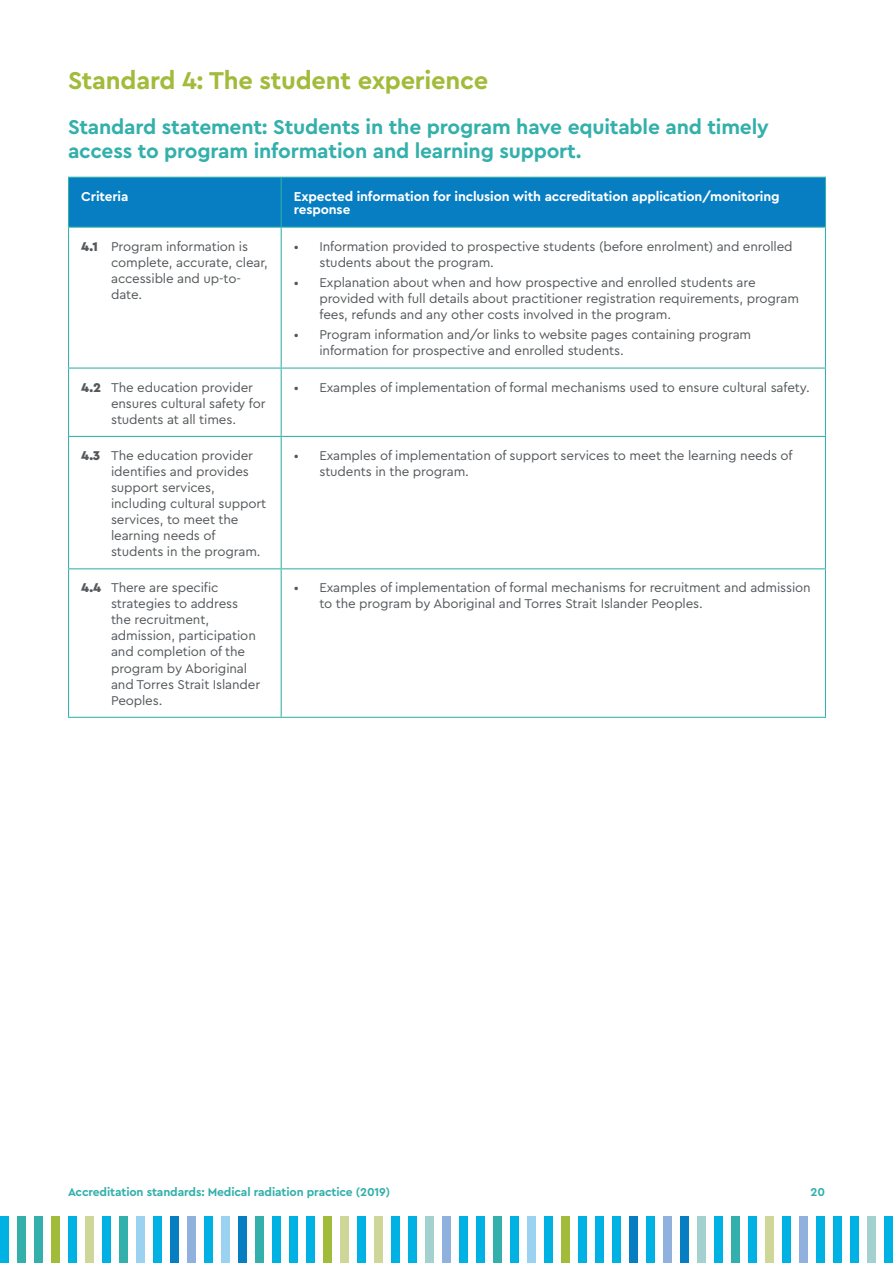
<style>
.page{position:relative;width:893px;height:1263px;background:#fff}
.page>*{position:absolute;margin:0;border:0;box-sizing:border-box;transform-origin:0 0}
.t1{font:700 25.5px "Cera Pro";letter-spacing:-.01em;color:#a2bb3a}
.t2{font:700 21px/24px "Cera Pro";letter-spacing:-.01em;color:#33b0ab}
.t3{font:700 13.5px/13.5px "Cera Pro";letter-spacing:-.01em;color:#fff}
.t4{font:13.35px/16px "Cera Pro";letter-spacing:-.01em;color:#54585b}
.t5{font:700 12px "Cera Pro";letter-spacing:-.01em;color:#33b0ab}
.s1{font-weight:900}
</style>
<div class="page">
<div style="left:0;top:1216px;width:9px;height:47px;background:#00b1e3"></div>
<div style="left:544px;top:1216px;width:9px;height:47px;background:#00b1e3"></div>
<div style="left:272px;top:1216px;width:9px;height:47px;background:#00b1e3"></div>
<div style="left:816px;top:1216px;width:9px;height:47px;background:#00b1e3"></div>
<div style="left:136px;top:1216px;width:9px;height:47px;background:#9bd2ef"></div>
<div style="left:680px;top:1216px;width:9px;height:47px;background:#077dc2"></div>
<div style="left:408px;top:1216px;width:9px;height:47px;background:#00b1e3"></div>
<div style="left:68px;top:1216px;width:9px;height:47px;background:#00b1e3"></div>
<div style="left:612px;top:1216px;width:9px;height:47px;background:#00b1e3"></div>
<div style="left:340px;top:1216px;width:9px;height:47px;background:#ced797"></div>
<div style="left:204px;top:1216px;width:9px;height:47px;background:#00b1e3"></div>
<div style="left:748px;top:1216px;width:9px;height:47px;background:#00b1e3"></div>
<div style="left:476px;top:1216px;width:9px;height:47px;background:#00b1e3"></div>
<div style="left:34px;top:1216px;width:9px;height:47px;background:#33b0ab"></div>
<div style="left:578px;top:1216px;width:9px;height:47px;background:#00b1e3"></div>
<div style="left:306px;top:1216px;width:9px;height:47px;background:#00b1e3"></div>
<div style="left:850px;top:1216px;width:9px;height:47px;background:#00b1e3"></div>
<div style="left:170px;top:1216px;width:9px;height:47px;background:#077dc2"></div>
<div style="left:714px;top:1216px;width:9px;height:47px;background:#00b1e3"></div>
<div style="left:442px;top:1216px;width:9px;height:47px;background:#90b1dd"></div>
<div style="left:102px;top:1216px;width:9px;height:47px;background:#00b1e3"></div>
<div style="left:646px;top:1216px;width:9px;height:47px;background:#00b1e3"></div>
<div style="left:374px;top:1216px;width:9px;height:47px;background:#ced797"></div>
<div style="left:238px;top:1216px;width:9px;height:47px;background:#077dc2"></div>
<div style="left:782px;top:1216px;width:9px;height:47px;background:#00b1e3"></div>
<div style="left:510px;top:1216px;width:9px;height:47px;background:#00b1e3"></div>
<div style="left:17px;top:1216px;width:9px;height:47px;background:#33b0ab"></div>
<div style="left:561px;top:1216px;width:9px;height:47px;background:#a2bb3a"></div>
<div style="left:289px;top:1216px;width:9px;height:47px;background:#00b1e3"></div>
<div style="left:833px;top:1216px;width:9px;height:47px;background:#00b1e3"></div>
<div style="left:153px;top:1216px;width:9px;height:47px;background:#00b1e3"></div>
<div style="left:697px;top:1216px;width:9px;height:47px;background:#a2d1cf"></div>
<div style="left:425px;top:1216px;width:9px;height:47px;background:#a2d1cf"></div>
<div style="left:85px;top:1216px;width:9px;height:47px;background:#ced797"></div>
<div style="left:629px;top:1216px;width:9px;height:47px;background:#077dc2"></div>
<div style="left:357px;top:1216px;width:9px;height:47px;background:#00b1e3"></div>
<div style="left:221px;top:1216px;width:9px;height:47px;background:#9bd2ef"></div>
<div style="left:765px;top:1216px;width:9px;height:47px;background:#ced797"></div>
<div style="left:493px;top:1216px;width:9px;height:47px;background:#33b0ab"></div>
<div style="left:51px;top:1216px;width:9px;height:47px;background:#a2bb3a"></div>
<div style="left:595px;top:1216px;width:9px;height:47px;background:#00b1e3"></div>
<div style="left:323px;top:1216px;width:9px;height:47px;background:#a2bb3a"></div>
<div style="left:867px;top:1216px;width:9px;height:47px;background:#a2d1cf"></div>
<div style="left:884px;top:1216px;width:9px;height:47px;background:#00b1e3"></div>
<div style="left:187px;top:1216px;width:9px;height:47px;background:#90b1dd"></div>
<div style="left:731px;top:1216px;width:9px;height:47px;background:#33b0ab"></div>
<div style="left:459px;top:1216px;width:9px;height:47px;background:#00b1e3"></div>
<div style="left:119px;top:1216px;width:9px;height:47px;background:#33b0ab"></div>
<div style="left:663px;top:1216px;width:9px;height:47px;background:#90b1dd"></div>
<div style="left:391px;top:1216px;width:9px;height:47px;background:#00b1e3"></div>
<div style="left:255px;top:1216px;width:9px;height:47px;background:#33b0ab"></div>
<div style="left:799px;top:1216px;width:9px;height:47px;background:#90b1dd"></div>
<div style="left:527px;top:1216px;width:9px;height:47px;background:#9bd2ef"></div>
<div style="left:69px;top:178px;width:756px;height:49px;background:#077dc2"></div>
<hr style="left:68px;top:228px;width:1px;height:139px;background:#33b0ab">
<hr style="left:281px;top:228px;width:1px;height:139px;background:#33b0ab">
<hr style="left:825px;top:228px;width:1px;height:139px;background:#33b0ab">
<hr style="left:68px;top:367px;width:213px;height:2px;background:#33b0ab">
<hr style="left:68px;top:369px;width:1px;height:67px;background:#33b0ab">
<hr style="left:281px;top:367px;width:545px;height:2px;background:#33b0ab">
<hr style="left:281px;top:369px;width:1px;height:67px;background:#33b0ab">
<hr style="left:825px;top:369px;width:1px;height:67px;background:#33b0ab">
<hr style="left:68px;top:436px;width:213px;height:1px;background:#33b0ab">
<hr style="left:68px;top:437px;width:1px;height:131px;background:#33b0ab">
<hr style="left:281px;top:436px;width:545px;height:1px;background:#33b0ab">
<hr style="left:281px;top:437px;width:1px;height:131px;background:#33b0ab">
<hr style="left:825px;top:437px;width:1px;height:131px;background:#33b0ab">
<hr style="left:68px;top:568px;width:213px;height:1px;background:#33b0ab">
<hr style="left:68px;top:569px;width:1px;height:148px;background:#33b0ab">
<hr style="left:281px;top:568px;width:545px;height:1px;background:#33b0ab">
<hr style="left:281px;top:569px;width:1px;height:148px;background:#33b0ab">
<hr style="left:825px;top:569px;width:1px;height:148px;background:#33b0ab">
<hr style="left:68px;top:717px;width:213px;height:1px;background:#33b0ab">
<hr style="left:281px;top:717px;width:545px;height:1px;background:#33b0ab">
<hr style="left:68px;top:177px;width:213px;height:1px;background:#33b0ab">
<hr style="left:68px;top:178px;width:1px;height:49px;background:#33b0ab">
<hr style="left:281px;top:177px;width:545px;height:1px;background:#33b0ab">
<hr style="left:281px;top:178px;width:1px;height:49px;background:#33b0ab">
<hr style="left:825px;top:178px;width:1px;height:49px;background:#33b0ab">
<hr style="left:68px;top:227px;width:213px;height:1px;background:#33b0ab">
<hr style="left:281px;top:227px;width:545px;height:1px;background:#33b0ab">
<h1 class="t1" style="left:68px;top:63px;width:422px">Standard 4: The student experience</h1>
<h2 class="t2" style="left:68px;top:114px;width:702px">Standard statement: Students in the program have equitable and timely access to program information and learning support.</h2>
<p class="t3" style="left:81px;top:189px;width:49px">Criteria</p>
<p class="t3" style="left:294px;top:189px;width:487px">Expected information for inclusion with accreditation application/monitoring response</p>
<p class="t4" style="left:111px;top:238px;width:158px;text-indent:-30px"><span class="s1">4.1</span> Program information is complete, accurate, clear, accessible and up-to&shy;date.</p>
<p class="t4" style="left:319px;top:238px;width:475px;text-indent:-26px">• Information provided to prospective students (before enrolment) and enrolled students about the program.</p>
<p class="t4" style="left:319px;top:274px;width:481px;text-indent:-26px">• Explanation about when and how prospective and enrolled students are provided with full details about practitioner registration requirements, program fees, refunds and any other costs involved in the program.</p>
<p class="t4" style="left:319px;top:326px;width:433px;text-indent:-26px">• Program information and/or links to website pages containing program information for prospective and enrolled students.</p>
<p class="t4" style="left:111px;top:378px;width:156px;text-indent:-30px"><span class="s1">4.2</span> The education provider ensures cultural safety for students at all times.</p>
<p class="t4" style="left:294px;top:378px;width:517px">• Examples of implementation of formal mechanisms used to ensure cultural safety.</p>
<p class="t4" style="left:111px;top:447px;width:157px;text-indent:-30px"><span class="s1">4.3</span> The education provider identifies and provides support services, including cultural support services, to meet the learning needs of students in the program.</p>
<p class="t4" style="left:319px;top:447px;width:475px;text-indent:-26px">• Examples of implementation of support services to meet the learning needs of students in the program.</p>
<p class="t4" style="left:111px;top:579px;width:151px;text-indent:-30px"><span class="s1">4.4</span> There are specific strategies to address the recruitment, admission, participation and completion of the program by Aboriginal and Torres Strait Islander<br>Peoples.</p>
<p class="t4" style="left:319px;top:579px;width:493px;text-indent:-26px">• Examples of implementation of formal mechanisms for recruitment and admission to the program by Aboriginal and Torres Strait Islander Peoples.</p>
<p class="t5" style="left:68px;top:1184px;width:324px">Accreditation standards: Medical radiation practice (2019)</p>
<p class="t5" style="left:810px;top:1184px;width:16px">20</p>
</div>
